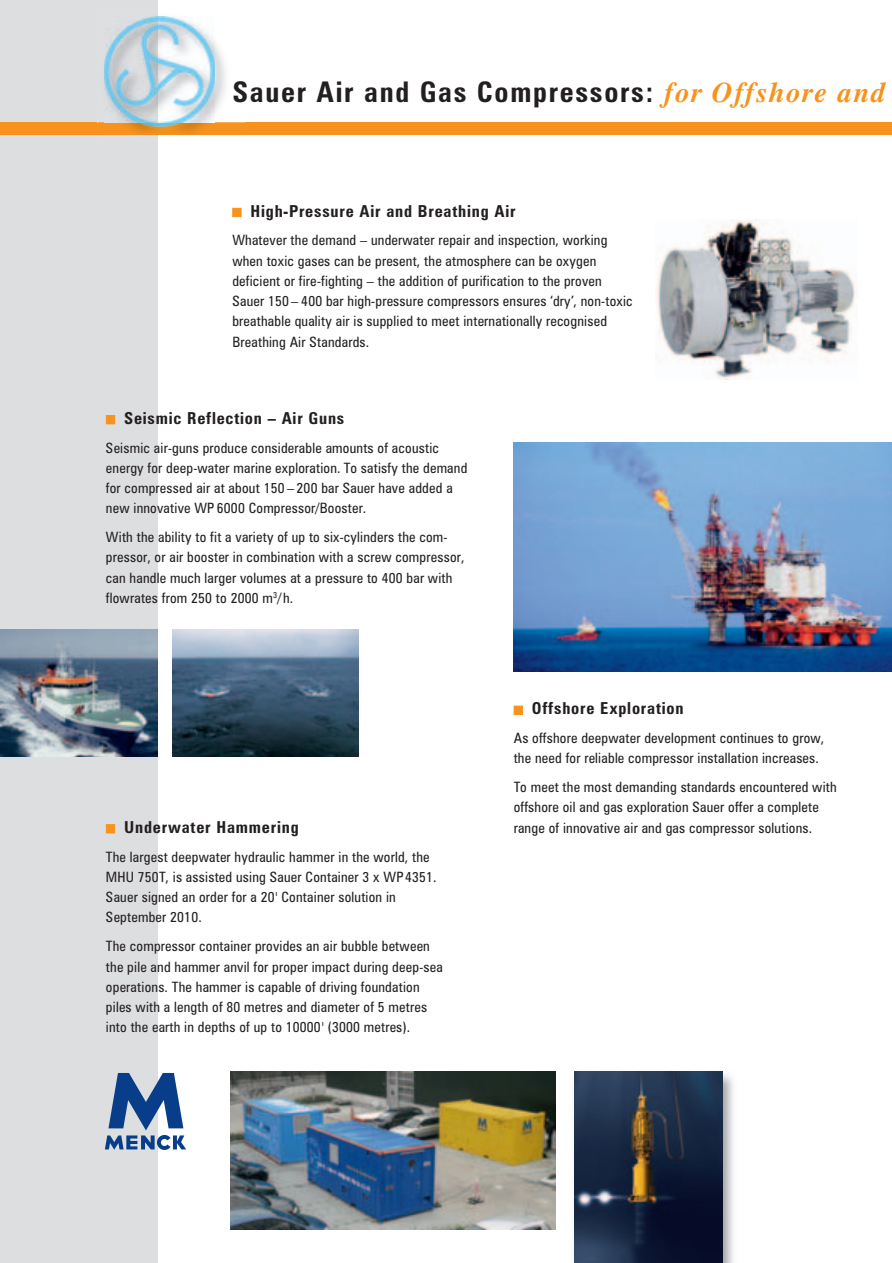
<style>
.page{position:relative;width:892px;height:1263px;background:#fff}
.page>*{position:absolute;margin:0;border:0;box-sizing:border-box;transform-origin:0 0}
.t1{font:700 condensed 28.5px "Zurich BT";letter-spacing:.06em;color:#231f20}
.t2{font:700 condensed 16.5px "Zurich BT";letter-spacing:.05em;color:#231f20}
.t3{font:condensed 14.25px/20.2px "Zurich BT";letter-spacing:.015em;color:#231f20}
.s1{font-family:"Times";font-style:italic;font-stretch:normal;color:#f7931d}
.s2{color:#f7931d}
</style>
<div class="page">
<div style="left:0;top:0;width:157px;height:1263px;background:#dddee0"></div>
<img style="left:655px;top:219px;width:203px;height:161px">
<img style="left:513px;top:442px;width:379px;height:230px">
<svg style="left:105px;top:1073px;width:81px;height:77px"></svg>
<img style="left:574px;top:1071px;width:160px;height:192px">
<img style="left:574px;top:1072px;width:148px;height:191px">
<img style="left:231px;top:1072px;width:324px;height:157px">
<div style="left:0;top:122px;width:892px;height:13px;background:#f7931d"></div>
<img style="left:98px;top:122px;width:147px;height:20px">
<img style="left:214px;top:40px;width:12px;height:77px">
<img style="left:116px;top:10px;width:57px;height:7px">
<img style="left:104px;top:17px;width:110px;height:110px">
<img style="left:104px;top:122px;width:53px;height:1px">
<img style="left:157px;top:122px;width:57px;height:1px">
<img style="left:172px;top:629px;width:186px;height:128px">
<img style="left:0;top:629px;width:158px;height:128px">
<h1 class="t1" style="left:232px;top:81px;width:654px">Sauer Air and Gas Compressors: <span class="s1">for Offshore and</span></h1>
<p class="t2" style="left:232px;top:205px;width:285px"><span class="s2">■</span> High-Pressure Air and Breathing Air</p>
<p class="t3" style="left:232px;top:231px;width:402px">Whatever the demand – underwater repair and inspection, working when toxic gases can be present, the atmosphere can be oxygen deficient or fire-fighting – the addition of purification to the proven Sauer 150 – 400 bar high-pressure compressors ensures ‘dry’, non-toxic breathable quality air is supplied to meet internationally recognised Breathing Air Standards.</p>
<p class="t2" style="left:106px;top:412px;width:240px"><span class="s2">■</span> Seismic Reflection – Air Guns</p>
<p class="t3" style="left:106px;top:439px;width:363px">Seismic air-guns produce considerable amounts of acoustic energy for deep-water marine exploration. To satisfy the demand for compressed air at about 150 – 200 bar Sauer have added a new innovative WP 6000 Compressor/Booster.</p>
<p class="t3" style="left:106px;top:528px;width:360px">With the ability to fit a variety of up to six-cylinders the com&shy;pressor, or air booster in combination with a screw compressor, can handle much larger volumes at a pressure to 400 bar with flowrates from 250 to 2000 m<sup>3</sup>/h.</p>
<p class="t2" style="left:106px;top:821px;width:194px"><span class="s2">■</span> Underwater Hammering</p>
<p class="t3" style="left:106px;top:848px;width:332px">The largest deepwater hydraulic hammer in the world, the MHU 750T, is assisted using Sauer Container 3 x WP4351.<br>Sauer signed an order for a 20' Container solution in September 2010.</p>
<p class="t3" style="left:106px;top:937px;width:338px">The compressor container provides an air bubble between the pile and hammer anvil for proper impact during deep-sea operations. The hammer is capable of driving foundation piles with a length of 80 metres and diameter of 5 metres into the earth in depths of up to 10000' (3000 metres).</p>
<p class="t2" style="left:514px;top:702px;width:171px"><span class="s2">■</span> Offshore Exploration</p>
<p class="t3" style="left:514px;top:729px;width:312px">As offshore deepwater development continues to grow, the need for reliable compressor installation increases.</p>
<p class="t3" style="left:514px;top:778px;width:324px">To meet the most demanding standards encountered with offshore oil and gas exploration Sauer offer a complete range of innovative air and gas compressor solutions.</p>
</div>
